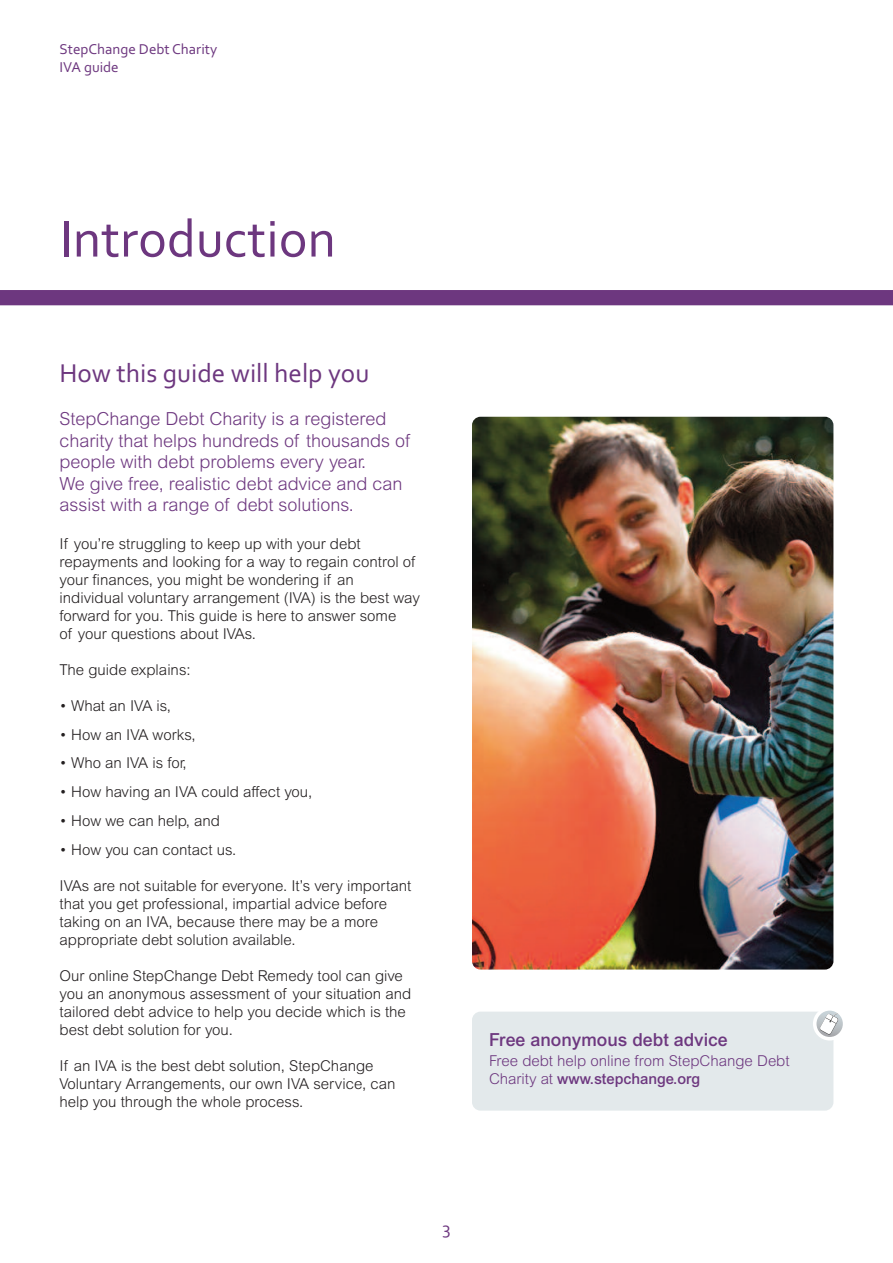
<style>
.page{position:relative;width:893px;height:1263px;background:#fff}
.page>*{position:absolute;margin:0;border:0;box-sizing:border-box;transform-origin:0 0}
.t1{font:54px "Corbel";color:#6d377f}
.t2{font:27px "Corbel";color:#6d377f}
.t3{font:300 18px/21.6px "Arial MT Pro";color:#6d377f}
.t4{font:500 18px "Arial MT Pro";color:#6d377f}
.t5{font:18px "Corbel";color:#6d377f}
.t6{font:300 15px/18px "Arial MT Pro";color:#231f20}
.t7{font:300 15px/18px "Arial MT Pro";color:#6d377f}
.t8{font:15px/18px "Corbel";color:#6d377f}
.s1{font-weight:500}
</style>
<div class="page">
<div style="left:0;top:290px;width:893px;height:15px;background:#6d377f"></div>
<img style="left:472px;top:417px;width:361px;height:552px;border-radius:9px">
<div style="left:472px;top:1011px;width:361px;height:99px;background:#e3e9eb;border-radius:9px"></div>
<div style="left:813px;top:1007px;width:33px;height:33px;background:#fff;border-radius:50%"></div>
<svg style="left:816px;top:1010px;width:27px;height:27px"></svg>
<svg style="left:820px;top:1013px;width:18px;height:22px"></svg>
<p class="t8" style="left:60px;top:39px;width:159px">StepChange Debt Charity<br>IVA guide</p>
<h1 class="t1" style="left:60px;top:206px;width:278px">Introduction</h1>
<h2 class="t2" style="left:60px;top:356px;width:311px">How this guide will help you</h2>
<p class="t3" style="left:60px;top:410px;width:352px">StepChange Debt Charity is a registered charity that helps hundreds of thousands of people with debt problems every year.<br>We give free, realistic debt advice and can assist with a range of debt solutions.</p>
<p class="t6" style="left:60px;top:536px;width:362px">If you’re struggling to keep up with your debt repayments and looking for a way to regain control of your finances, you might be wondering if an individual voluntary arrangement (IVA) is the best way forward for you. This guide is here to answer some<br>of your questions about IVAs.</p>
<p class="t6" style="left:60px;top:662px;width:133px">The guide explains:</p>
<p class="t6" style="left:60px;top:698px;width:113px">• What an IVA is,</p>
<p class="t6" style="left:60px;top:727px;width:138px">• How an IVA works,</p>
<p class="t6" style="left:60px;top:755px;width:129px">• Who an IVA is for,</p>
<p class="t6" style="left:60px;top:784px;width:254px">• How having an IVA could affect you,</p>
<p class="t6" style="left:60px;top:813px;width:162px">• How we can help, and</p>
<p class="t6" style="left:60px;top:842px;width:178px">• How you can contact us.</p>
<p class="t6" style="left:60px;top:878px;width:353px">IVAs are not suitable for everyone. It’s very important that you get professional, impartial advice before taking on an IVA, because there may be a more appropriate debt solution available.</p>
<p class="t6" style="left:60px;top:968px;width:353px">Our online StepChange Debt Remedy tool can give you an anonymous assessment of your situation and tailored debt advice to help you decide which is the best debt solution for you.</p>
<p class="t6" style="left:60px;top:1058px;width:338px">If an IVA is the best debt solution, StepChange<br>Voluntary Arrangements, our own IVA service, can help you through the whole process.</p>
<p class="t4" style="left:489px;top:1034px;width:240px">Free anonymous debt advice</p>
<p class="t7" style="left:489px;top:1053px;width:302px">Free debt help online from StepChange Debt<br>Charity at <span class="s1">www.stepchange.org</span></p>
<p class="t5" style="left:442px;top:1217px;width:10px">3</p>
</div>
